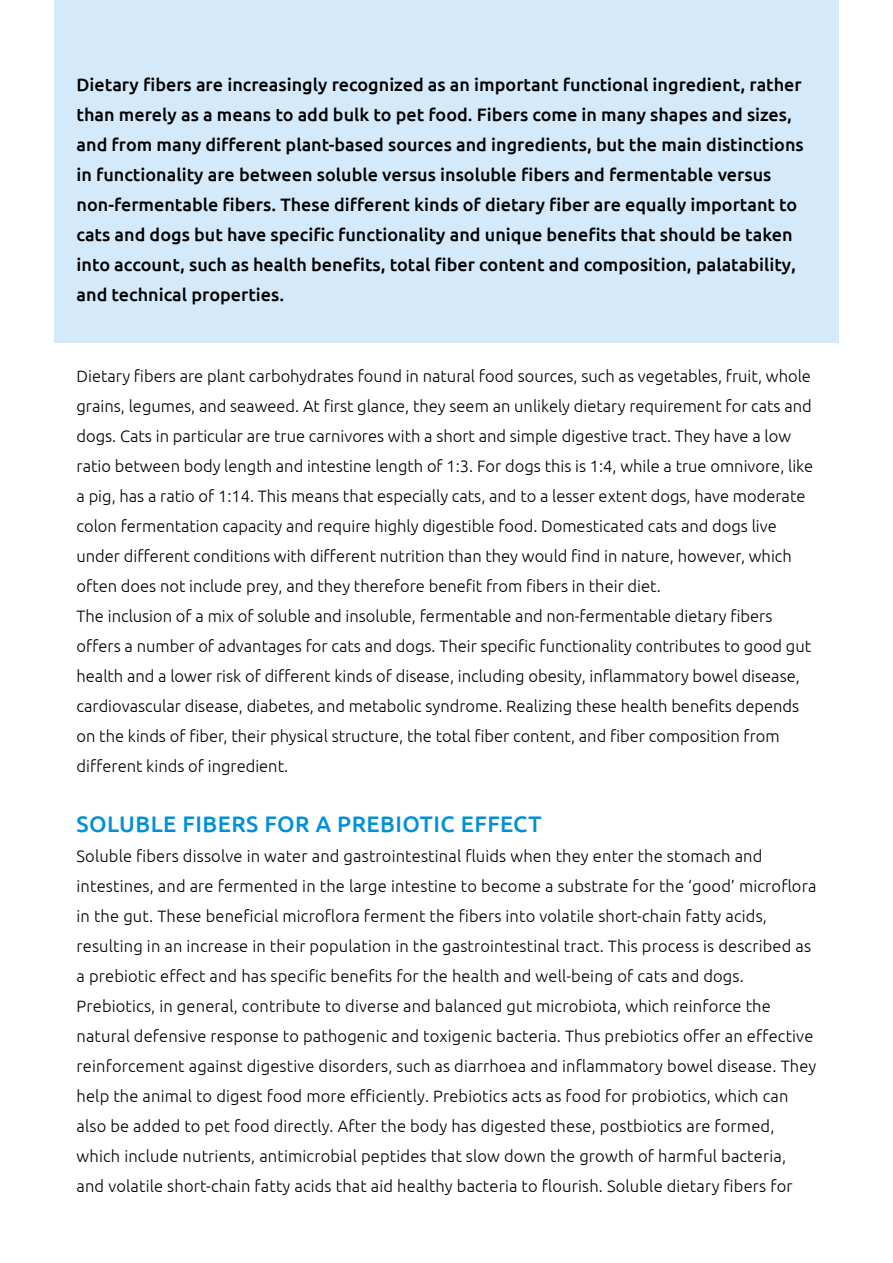
<style>
.page{position:relative;width:893px;height:1263px;background:#fff}
.page>*{position:absolute;margin:0;border:0;box-sizing:border-box;transform-origin:0 0}
.t1{font:500 22.5px "Ubuntu";letter-spacing:.02em;color:#0090d7}
.t2{font:500 18px/30px "Ubuntu";color:#000}
.t3{font:300 16.5px/30px "Ubuntu";color:#000}
</style>
<div class="page">
<div style="left:54px;top:0;width:785px;height:342px;background:#d4e9f9"></div>
<p class="t2" style="left:77px;top:68px;width:729px">Dietary fibers are increasingly recognized as an important functional ingredient, rather than merely as a means to add bulk to pet food. Fibers come in many shapes and sizes, and from many different plant-based sources and ingredients, but the main distinctions in functionality are between soluble versus insoluble fibers and fermentable versus non-fermentable fibers. These different kinds of dietary fiber are equally important to cats and dogs but have specific functionality and unique benefits that should be taken into account, such as health benefits, total fiber content and composition, palatability, and technical properties.</p>
<p class="t3" style="left:77px;top:360px;width:738px">Dietary fibers are plant carbohydrates found in natural food sources, such as vegetables, fruit, whole grains, legumes, and seaweed. At first glance, they seem an unlikely dietary requirement for cats and dogs. Cats in particular are true carnivores with a short and simple digestive tract. They have a low ratio between body length and intestine length of 1:3. For dogs this is 1:4, while a true omnivore, like a pig, has a ratio of 1:14. This means that especially cats, and to a lesser extent dogs, have moderate colon fermentation capacity and require highly digestible food. Domesticated cats and dogs live under different conditions with different nutrition than they would find in nature, however, which often does not include prey, and they therefore benefit from fibers in their diet.<br>The inclusion of a mix of soluble and insoluble, fermentable and non-fermentable dietary fibers offers a number of advantages for cats and dogs. Their specific functionality contributes to good gut health and a lower risk of different kinds of disease, including obesity, inflammatory bowel disease, cardiovascular disease, diabetes, and metabolic syndrome. Realizing these health benefits depends on the kinds of fiber, their physical structure, the total fiber content, and fiber composition from different kinds of ingredient.</p>
<h1 class="t1" style="left:77px;top:809px;width:466px">SOLUBLE FIBERS FOR A PREBIOTIC EFFECT</h1>
<p class="t3" style="left:77px;top:840px;width:741px">Soluble fibers dissolve in water and gastrointestinal fluids when they enter the stomach and intestines, and are fermented in the large intestine to become a substrate for the ‘good’ microflora in the gut. These beneficial microflora ferment the fibers into volatile short-chain fatty acids, resulting in an increase in their population in the gastrointestinal tract. This process is described as a prebiotic effect and has specific benefits for the health and well-being of cats and dogs.<br>Prebiotics, in general, contribute to diverse and balanced gut microbiota, which reinforce the natural defensive response to pathogenic and toxigenic bacteria. Thus prebiotics offer an effective reinforcement against digestive disorders, such as diarrhoea and inflammatory bowel disease. They help the animal to digest food more efficiently. Prebiotics acts as food for probiotics, which can also be added to pet food directly. After the body has digested these, postbiotics are formed, which include nutrients, antimicrobial peptides that slow down the growth of harmful bacteria, and volatile short-chain fatty acids that aid healthy bacteria to flourish. Soluble dietary fibers for</p>
</div>
